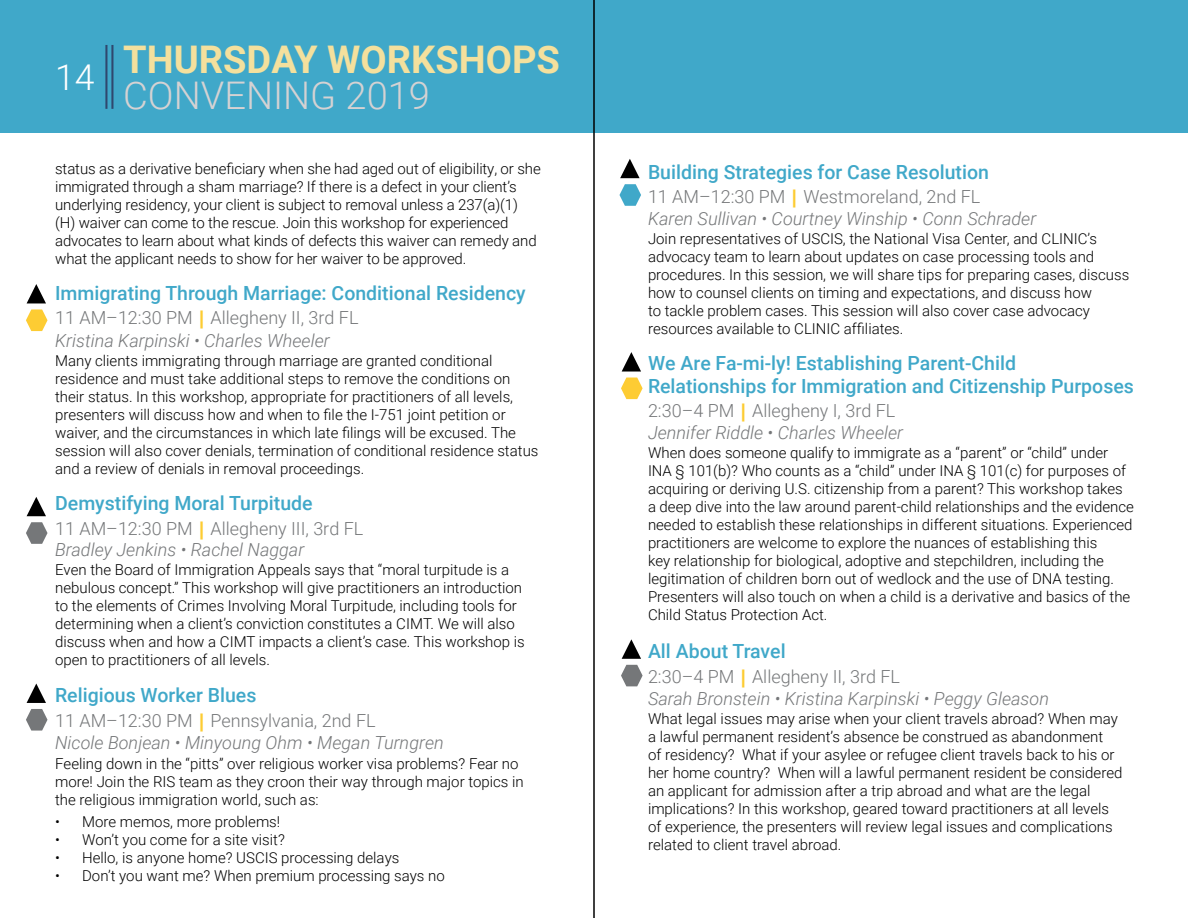
<style>
.page{position:relative;width:1188px;height:918px;background:#fff}
.page>*{position:absolute;margin:0;border:0;box-sizing:border-box;transform-origin:0 0}
.t1{font:700 38.1px "Roboto";color:#f4e09d}
.t2{font:300 38.1px "Roboto";color:#d5d2d3}
.t3{font:300 35.55px "Roboto";color:#fff}
.t4{font:500 19.5px/22.5px "Roboto";color:#40a8c9}
.t5{font:italic 300 18px/22px "Roboto";color:#757779}
.t6{font:300 18px/21px "Roboto";color:#757779}
.t7{font:300 15px/18px "Roboto";color:#000}
.s1{font-style:normal}
.s2{font-family:"Futura PT";font-weight:800;font-style:normal;color:#fdcc33}
.s3{font-family:"Futura PT";font-weight:800;color:#fdcc33}
.s4{font-style:italic}
</style>
<div class="page">
<div style="left:0;top:0;width:1188px;height:133px;background:#40a8c9"></div>
<hr style="left:105px;top:45px;width:2px;height:64px;background:#2f486e">
<svg style="left:27px;top:284px;width:19px;height:19px"></svg>
<svg style="left:27px;top:497px;width:19px;height:19px"></svg>
<svg style="left:622px;top:639px;width:19px;height:20px"></svg>
<svg style="left:27px;top:684px;width:19px;height:19px"></svg>
<svg style="left:620px;top:159px;width:20px;height:19px"></svg>
<svg style="left:622px;top:352px;width:19px;height:20px"></svg>
<svg style="left:26px;top:309px;width:22px;height:22px"></svg>
<svg style="left:26px;top:522px;width:22px;height:22px"></svg>
<svg style="left:621px;top:665px;width:22px;height:21px"></svg>
<svg style="left:26px;top:709px;width:22px;height:22px"></svg>
<svg style="left:620px;top:184px;width:21px;height:22px"></svg>
<svg style="left:621px;top:378px;width:22px;height:21px"></svg>
<hr style="left:111px;top:45px;width:2px;height:64px;background:#2f486e">
<hr style="left:593px;top:0;width:2px;height:918px;background:#000">
<h2 class="t3" style="left:55px;top:52px;width:41px">14</h2>
<h1 class="t1" style="left:123px;top:33px;width:438px">THURSDAY WORKSHOPS</h1>
<h1 class="t2" style="left:123px;top:68px;width:308px">CONVENING 2019</h1>
<p class="t7" style="left:55px;top:160px;width:487px">status as a derivative beneficiary when she had aged out of eligibility, or she immigrated through a sham marriage? If there is a defect in your client’s underlying residency, your client is subject to removal unless a 237(a)(1) (H) waiver can come to the rescue. Join this workshop for experienced advocates to learn about what kinds of defects this waiver can remedy and what the applicant needs to show for her waiver to be approved.</p>
<h3 class="t4" style="left:55px;top:282px;width:472px">Immigrating Through Marriage: Conditional Residency</h3>
<p class="t5" style="left:55px;top:306px;width:305px"><span class="s1">11 AM–12:30 PM</span> <span class="s2">|</span> <span class="s1">Allegheny II, 3rd FL<br></span>Kristina Karpinski • Charles Wheeler</p>
<p class="t7" style="left:55px;top:351px;width:485px">Many clients immigrating through marriage are granted conditional residence and must take additional steps to remove the conditions on their status. In this workshop, appropriate for practitioners of all levels, presenters will discuss how and when to file the I-751 joint petition or waiver, and the circumstances in which late filings will be excused. The session will also cover denials, termination of conditional residence status and a review of denials in removal proceedings.</p>
<h3 class="t4" style="left:55px;top:491px;width:259px">Demystifying Moral Turpitude</h3>
<p class="t6" style="left:55px;top:517px;width:310px">11 AM–12:30 PM <span class="s3">|</span> Allegheny III, 3rd FL<br><span class="s4">Bradley Jenkins • Rachel Naggar</span></p>
<p class="t7" style="left:55px;top:560px;width:471px">Even the Board of Immigration Appeals says that “moral turpitude is a nebulous concept.” This workshop will give practitioners an introduction to the elements of Crimes Involving Moral Turpitude, including tools for determining when a client’s conviction constitutes a CIMT. We will also discuss when and how a CIMT impacts a client’s case. This workshop is open to practitioners of all levels.</p>
<h3 class="t4" style="left:55px;top:683px;width:203px">Religious Worker Blues</h3>
<p class="t5" style="left:55px;top:709px;width:390px"><span class="s1">11 AM–12:30 PM</span> <span class="s2">|</span> <span class="s1">Pennsylvania, 2nd FL<br></span>Nicole Bonjean • Minyoung Ohm • Megan Turngren</p>
<p class="t7" style="left:55px;top:754px;width:470px">Feeling down in the “pitts” over religious worker visa problems? Fear no more! Join the RIS team as they croon their way through major topics in the religious immigration world, such as:</p>
<p class="t7" style="left:55px;top:812px;width:227px">• More memos, more problems!</p>
<p class="t7" style="left:55px;top:830px;width:231px">• Won’t you come for a site visit?</p>
<p class="t7" style="left:55px;top:848px;width:346px">• Hello, is anyone home? USCIS processing delays</p>
<p class="t7" style="left:55px;top:866px;width:391px">• Don’t you want me? When premium processing says no</p>
<h3 class="t4" style="left:648px;top:160px;width:342px">Building Strategies for Case Resolution</h3>
<p class="t5" style="left:648px;top:185px;width:390px"><span class="s1">11 AM–12:30 PM</span> <span class="s2">|</span> <span class="s1">Westmoreland, 2nd FL<br></span>Karen Sullivan • Courtney Winship • Conn Schrader</p>
<p class="t7" style="left:648px;top:229px;width:483px">Join representatives of USCIS, the National Visa Center, and CLINIC’s advocacy team to learn about updates on case processing tools and procedures. In this session, we will share tips for preparing cases, discuss how to counsel clients on timing and expectations, and discuss how<br>to tackle problem cases. This session will also cover case advocacy resources available to CLINIC affiliates.</p>
<h3 class="t4" style="left:648px;top:351px;width:487px">We Are Fa-mi-ly! Establishing Parent-Child<br>Relationships for Immigration and Citizenship Purposes</h3>
<p class="t5" style="left:648px;top:399px;width:257px"><span class="s1">2:30–4 PM</span> <span class="s2">|</span> <span class="s1">Allegheny I, 3rd FL<br></span>Jennifer Riddle • Charles Wheeler</p>
<p class="t7" style="left:648px;top:443px;width:488px">When does someone qualify to immigrate as a “parent” or “child” under INA § 101(b)? Who counts as a “child” under INA § 101(c) for purposes of acquiring or deriving U.S. citizenship from a parent? This workshop takes a deep dive into the law around parent-child relationships and the evidence needed to establish these relationships in different situations. Experienced practitioners are welcome to explore the nuances of establishing this<br>key relationship for biological, adoptive and stepchildren, including the legitimation of children born out of wedlock and the use of DNA testing.<br>Presenters will also touch on when a child is a derivative and basics of the Child Status Protection Act.</p>
<h3 class="t4" style="left:648px;top:639px;width:139px">All About Travel</h3>
<p class="t5" style="left:648px;top:665px;width:403px"><span class="s1">2:30–4 PM</span> <span class="s2">|</span> <span class="s1">Allegheny II, 3rd FL<br></span>Sarah Bronstein • Kristina Karpinski • Peggy Gleason</p>
<p class="t7" style="left:648px;top:709px;width:476px">What legal issues may arise when your client travels abroad? When may a lawful permanent resident’s absence be construed as abandonment<br>of residency? What if your asylee or refugee client travels back to his or her home country? When will a lawful permanent resident be considered an applicant for admission after a trip abroad and what are the legal implications? In this workshop, geared toward practitioners at all levels of experience, the presenters will review legal issues and complications related to client travel abroad.</p>
</div>
